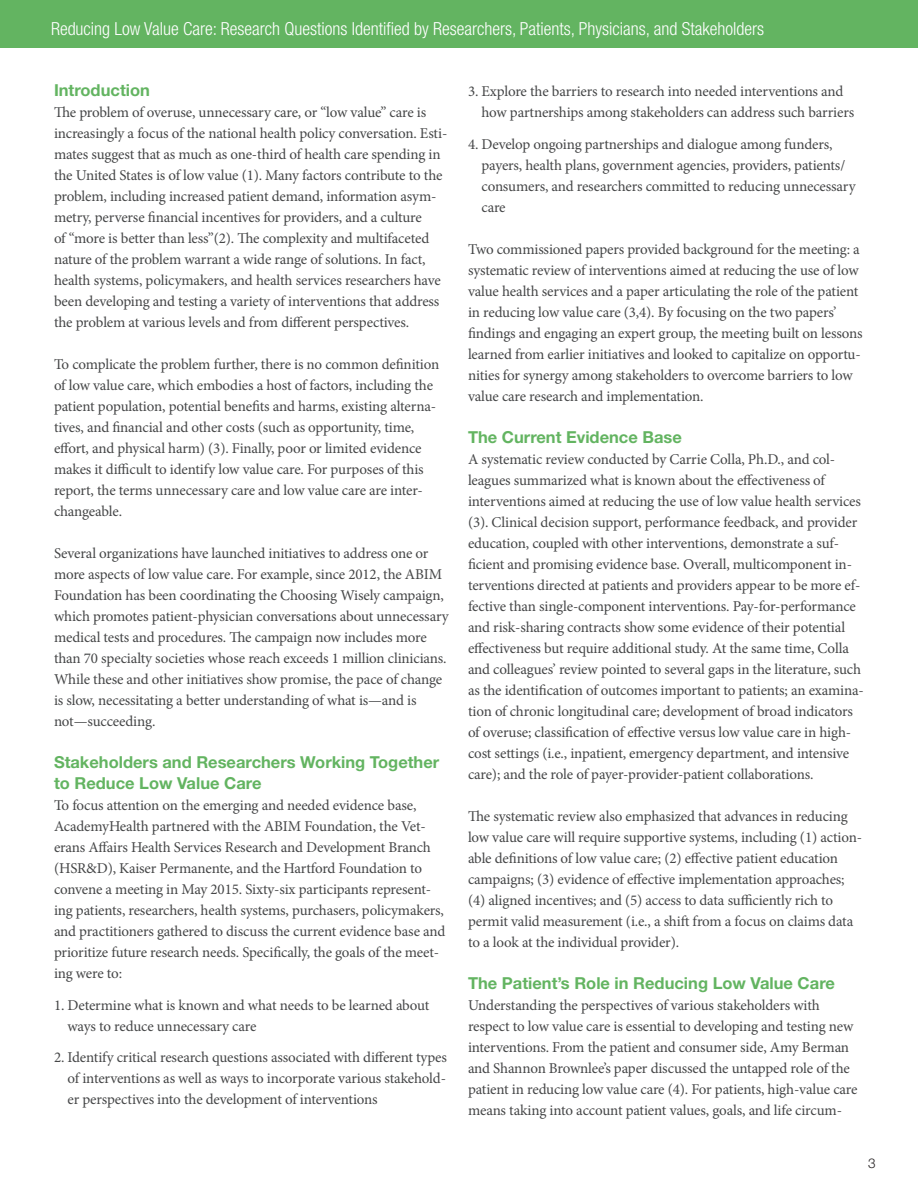
<style>
.page{position:relative;width:918px;height:1188px;background:#fff}
.page>*{position:absolute;margin:0;border:0;box-sizing:border-box;transform-origin:0 0}
.t1{font:300 condensed 18px "Helvetica Neue LT Std";color:#fff}
.RI_SUB{font:700 16.5px/21px "Helvetica Neue LT Std";color:#63b461}
.RI_body{font:15px/21px "Minion Pro";letter-spacing:-.01em;color:#454647}
.t2{font:300 13.5px "Helvetica Neue LT Std";color:#231f20}
</style>
<div class="page">
<div style="left:0;top:0;width:918px;height:48px;background:#63b461"></div>
<p class="t1" style="left:51px;top:18px;width:715px">Reducing Low Value Care: Research Questions Identified by Researchers, Patients, Physicians, and Stakeholders</p>
<p class="RI_SUB" style="left:54px;top:79px;width:97px">Introduction</p>
<p class="RI_body" style="left:54px;top:102px;width:395px">The problem of overuse, unnecessary care, or “low value” care is increasingly a focus of the national health policy conversation. Esti&shy;mates suggest that as much as one-third of health care spending in the United States is of low value (1). Many factors contribute to the problem, including increased patient demand, information asym&shy;metry, perverse financial incentives for providers, and a culture<br>of “more is better than less”(2). The complexity and multifaceted nature of the problem warrant a wide range of solutions. In fact, health systems, policymakers, and health services researchers have been developing and testing a variety of interventions that address the problem at various levels and from different perspectives.</p>
<p class="RI_body" style="left:54px;top:354px;width:387px">To complicate the problem further, there is no common definition of low value care, which embodies a host of factors, including the patient population, potential benefits and harms, existing alterna&shy;tives, and financial and other costs (such as opportunity, time, effort, and physical harm) (3). Finally, poor or limited evidence makes it difficult to identify low value care. For purposes of this report, the terms unnecessary care and low value care are inter&shy;changeable.</p>
<p class="RI_body" style="left:54px;top:543px;width:396px">Several organizations have launched initiatives to address one or more aspects of low value care. For example, since 2012, the ABIM Foundation has been coordinating the Choosing Wisely campaign, which promotes patient-physician conversations about unnecessary medical tests and procedures. The campaign now includes more than 70 specialty societies whose reach exceeds 1 million clinicians.<br>While these and other initiatives show promise, the pace of change is slow, necessitating a better understanding of what is—and is not—succeeding.</p>
<p class="RI_SUB" style="left:54px;top:751px;width:387px">Stakeholders and Researchers Working Together to Reduce Low Value Care</p>
<p class="RI_body" style="left:54px;top:795px;width:393px">To focus attention on the emerging and needed evidence base, AcademyHealth partnered with the ABIM Foundation, the Vet&shy;erans Affairs Health Services Research and Development Branch (HSR&amp;D), Kaiser Permanente, and the Hartford Foundation to convene a meeting in May 2015. Sixty-six participants represent&shy;ing patients, researchers, health systems, purchasers, policymakers, and practitioners gathered to discuss the current evidence base and prioritize future research needs. Specifically, the goals of the meet&shy;ing were to:</p>
<p class="RI_body" style="left:68px;top:994px;width:363px;text-indent:-14px">1. Determine what is known and what needs to be learned about ways to reduce unnecessary care</p>
<p class="RI_body" style="left:68px;top:1047px;width:381px;text-align:justify;text-indent:-14px">2. Identify critical research questions associated with different types of interventions as well as ways to incorporate various stakehold&shy;er perspectives into the development of interventions</p>
<p class="RI_body" style="left:482px;top:81px;width:374px;text-indent:-14px">3. Explore the barriers to research into needed interventions and how partnerships among stakeholders can address such barriers</p>
<p class="RI_body" style="left:482px;top:133px;width:376px;text-indent:-14px">4. Develop ongoing partnerships and dialogue among funders, payers, health plans, government agencies, providers, patients/ consumers, and researchers committed to reducing unnecessary care</p>
<p class="RI_body" style="left:468px;top:238px;width:396px">Two commissioned papers provided background for the meeting: a systematic review of interventions aimed at reducing the use of low value health services and a paper articulating the role of the patient in reducing low value care (3,4). By focusing on the two papers’ findings and engaging an expert group, the meeting built on lessons learned from earlier initiatives and looked to capitalize on opportu&shy;nities for synergy among stakeholders to overcome barriers to low value care research and implementation.</p>
<p class="RI_SUB" style="left:468px;top:426px;width:215px">The Current Evidence Base</p>
<p class="RI_body" style="left:468px;top:448px;width:397px">A systematic review conducted by Carrie Colla, Ph.D., and col&shy;leagues summarized what is known about the effectiveness of interventions aimed at reducing the use of low value health services (3). Clinical decision support, performance feedback, and provider education, coupled with other interventions, demonstrate a suf&shy;ficient and promising evidence base. Overall, multicomponent in&shy;terventions directed at patients and providers appear to be more ef&shy;fective than single-component interventions. Pay-for-performance and risk-sharing contracts show some evidence of their potential effectiveness but require additional study. At the same time, Colla and colleagues’ review pointed to several gaps in the literature, such as the identification of outcomes important to patients; an examina&shy;tion of chronic longitudinal care; development of broad indicators of overuse; classification of effective versus low value care in high&shy;cost settings (i.e., inpatient, emergency department, and intensive care); and the role of payer-provider-patient collaborations.</p>
<p class="RI_body" style="left:468px;top:805px;width:396px">The systematic review also emphasized that advances in reducing low value care will require supportive systems, including (1) action&shy;able definitions of low value care; (2) effective patient education campaigns; (3) evidence of effective implementation approaches; (4) aligned incentives; and (5) access to data sufficiently rich to permit valid measurement (i.e., a shift from a focus on claims data to a look at the individual provider).</p>
<p class="RI_SUB" style="left:468px;top:972px;width:368px">The Patient’s Role in Reducing Low Value Care</p>
<p class="RI_body" style="left:468px;top:994px;width:391px">Understanding the perspectives of various stakeholders with respect to low value care is essential to developing and testing new interventions. From the patient and consumer side, Amy Berman and Shannon Brownlee’s paper discussed the untapped role of the patient in reducing low value care (4). For patients, high-value care means taking into account patient values, goals, and life circum-</p>
<p class="t2" style="left:868px;top:1155px;width:9px">3</p>
</div>
